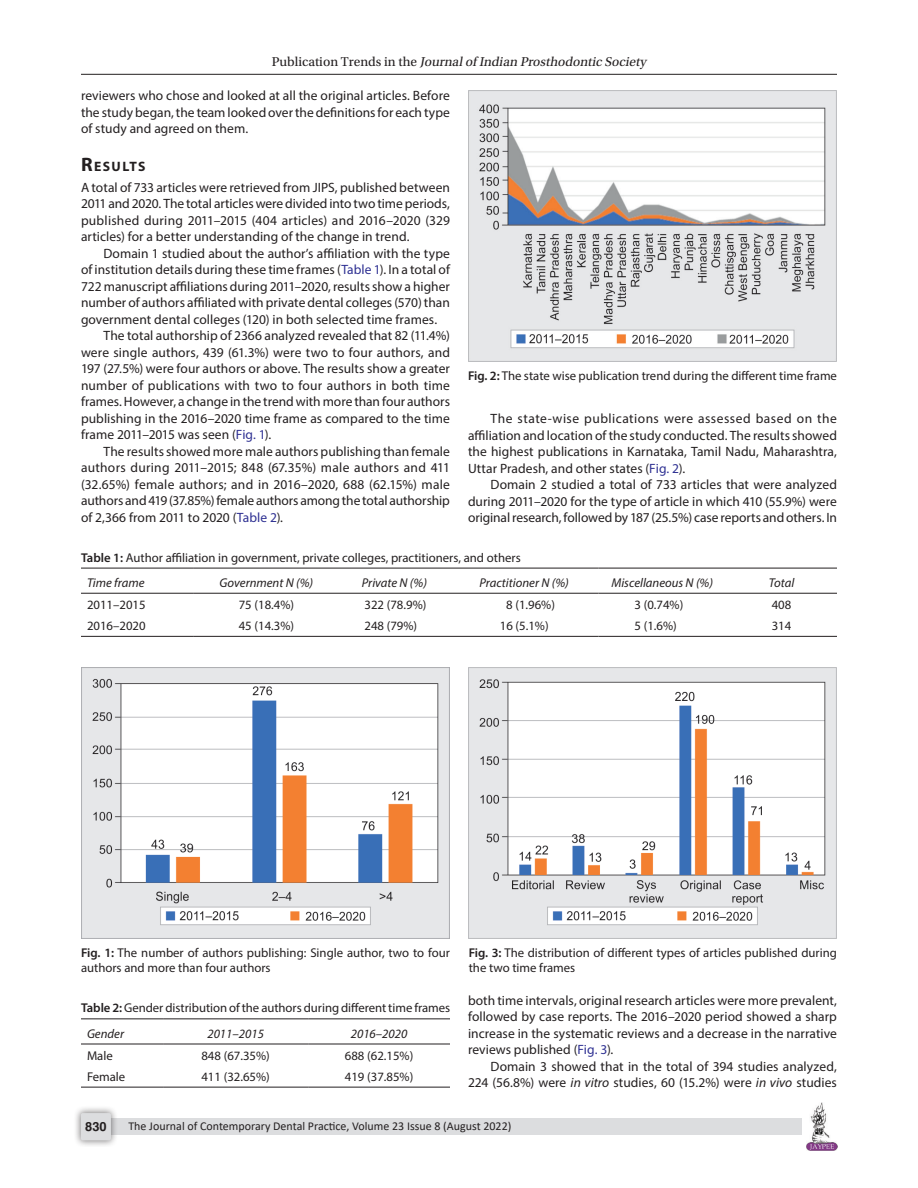
<style>
.page{position:relative;width:918px;height:1188px;background:#fff}
.page>*{position:absolute;margin:0;border:0;box-sizing:border-box;transform-origin:0 0}
.Head-1{font:700 13.65px "Myriad Pro";letter-spacing:.105em;color:#231f20}
.Para-Indent{font:13.5px/16.5px "Myriad Pro";color:#231f20;text-align:justify}
.Para-NoIndent{font:13.5px/16.5px "Myriad Pro";letter-spacing:.005em;color:#231f20;text-align:justify}
.t1{font:italic 13.5px "Utopia Std";color:#231f20}
.FigCaption{font:12.75px/15.3px "Myriad Pro";color:#231f20}
.TableBody{font:12.75px "Myriad Pro";color:#231f20}
.TableCaption{font:12.75px "Myriad Pro";letter-spacing:-.005em;color:#231f20}
.TableHeader{font:italic 12.75px "Myriad Pro";color:#231f20}
.t2{font:700 12.75px "Helvetica LT Std";color:#231f20}
.t3{font:12px "Calibri";color:#231f20}
.s1{font-style:normal}
.s2{font-size:19.5px}
.s3{color:#2e3092}
.s4{font-weight:600}
.s5{font-style:italic}
</style>
<div class="page">
<hr style="left:81px;top:74px;width:756px;height:1px;background:#231f20">
<img style="left:807px;top:1103px;width:30px;height:48px">
<div style="left:96px;top:1119px;width:706px;height:16px;background:#dcdddf"></div>
<div style="left:73px;top:1106px;width:45px;height:41px;background:#231f20;opacity:.61"></div>
<div style="left:81px;top:1113px;width:30px;height:27px;background:#dcdddf;border-radius:2px"></div>
<img style="left:81px;top:667px;width:368px;height:272px">
<hr style="left:81px;top:568px;width:113px;height:1px;background:#231f20">
<hr style="left:194px;top:568px;width:145px;height:1px;background:#231f20">
<hr style="left:339px;top:568px;width:111px;height:1px;background:#231f20">
<hr style="left:450px;top:568px;width:148px;height:1px;background:#231f20">
<hr style="left:598px;top:568px;width:128px;height:1px;background:#231f20">
<hr style="left:726px;top:568px;width:111px;height:1px;background:#231f20">
<hr style="left:81px;top:593px;width:113px;height:1px;background:#231f20">
<hr style="left:194px;top:593px;width:145px;height:1px;background:#231f20">
<hr style="left:339px;top:593px;width:111px;height:1px;background:#231f20">
<hr style="left:450px;top:593px;width:148px;height:1px;background:#231f20">
<hr style="left:598px;top:593px;width:128px;height:1px;background:#231f20">
<hr style="left:726px;top:593px;width:111px;height:1px;background:#231f20">
<hr style="left:81px;top:636px;width:113px;height:1px;background:#231f20">
<hr style="left:194px;top:636px;width:145px;height:1px;background:#231f20">
<hr style="left:339px;top:636px;width:111px;height:1px;background:#231f20">
<hr style="left:450px;top:636px;width:148px;height:1px;background:#231f20">
<hr style="left:598px;top:636px;width:128px;height:1px;background:#231f20">
<hr style="left:726px;top:636px;width:111px;height:1px;background:#231f20">
<hr style="left:81px;top:1018px;width:82px;height:1px;background:#231f20">
<hr style="left:163px;top:1018px;width:145px;height:1px;background:#231f20">
<hr style="left:308px;top:1018px;width:142px;height:1px;background:#231f20">
<hr style="left:81px;top:1044px;width:82px;height:1px;background:#231f20">
<hr style="left:163px;top:1044px;width:145px;height:1px;background:#231f20">
<hr style="left:308px;top:1044px;width:142px;height:1px;background:#231f20">
<hr style="left:81px;top:1087px;width:82px;height:1px;background:#231f20">
<hr style="left:163px;top:1087px;width:145px;height:1px;background:#231f20">
<hr style="left:308px;top:1087px;width:142px;height:1px;background:#231f20">
<img style="left:468px;top:90px;width:368px;height:271px">
<img style="left:469px;top:667px;width:368px;height:272px">
<p class="t1" style="left:272px;top:55px;width:376px"><span class="s1">P u b l i c a t i o n T r e n d s i n t h e</span> Journalof Indian Prosthodontic Society</p>
<p class="Para-NoIndent" style="left:81px;top:87px;width:371px">reviewers who chose and looked at all the original articles. Before the study began, the team looked over the definitions for each type of study and agreed on them.</p>
<p class="Head-1" style="left:81px;top:157px;width:66px"><span class="s2">R</span>ESULTS</p>
<p class="Para-NoIndent" style="left:81px;top:179px;width:371px">A total of 733 articles were retrieved from JIPS, published between 2011 and 2020. The total articles were divided into two time periods, published during 2011–2015 (404 articles) and 2016–2020 (329 articles) for a better understanding of the change in trend.</p>
<p class="Para-Indent" style="left:81px;top:245px;width:371px;text-indent:22px">Domain 1 studied about the author’s affiliation with the type of institution details during these time frames (<span class="s3">Table 1</span>). In a total of 722 manuscript affiliations during 2011–2020, results show a higher number of authors affiliated with private dental colleges (570) than government dental colleges (120) in both selected time frames.</p>
<p class="Para-Indent" style="left:81px;top:327px;width:371px;text-indent:22px">The total authorship of 2366 analyzed revealed that 82 (11.4%) were single authors, 439 (61.3%) were two to four authors, and 197 (27.5%) were four authors or above. The results show a greater number of publications with two to four authors in both time frames. However, a change in the trend with more than four authors publishing in the 2016–2020 time frame as compared to the time frame 2011–2015 was seen (<span class="s3">Fig. 1</span>).</p>
<p class="Para-Indent" style="left:81px;top:443px;width:371px;text-indent:22px">The results showed more male authors publishing than female authors during 2011–2015; 848 (67.35%) male authors and 411 (32.65%) female authors; and in 2016–2020, 688 (62.15%) male authors and 419 (37.85%) female authors among the total authorship of 2,366 from 2011 to 2020 (<span class="s3">Table 2</span>).</p>
<p class="FigCaption" style="left:468px;top:368px;width:371px"><span class="s4">Fig. 2:</span> The state wise publication trend during the different time frame</p>
<p class="Para-Indent" style="left:468px;top:410px;width:370px;text-indent:22px">The state-wise publications were assessed based on the affiliation and location of the study conducted. The results showed the highest publications in Karnataka, Tamil Nadu, Maharashtra, Uttar Pradesh, and other states (<span class="s3">Fig. 2</span>).</p>
<p class="Para-Indent" style="left:468px;top:476px;width:371px;text-indent:22px">Domain 2 studied a total of 733 articles that were analyzed during 2011–2020 for the type of article in which 410 (55.9%) were original research, followed by 187 (25.5%) case reports and others. In</p>
<p class="TableCaption" style="left:81px;top:550px;width:441px"><span class="s4">Table 1:</span> Author affiliation in government, private colleges, practitioners, and others</p>
<p class="TableHeader" style="left:87px;top:575px;width:59px">Time frame</p>
<p class="TableHeader" style="left:220px;top:575px;width:95px">Government N (%)</p>
<p class="TableHeader" style="left:362px;top:575px;width:67px">Private N (%)</p>
<p class="TableHeader" style="left:480px;top:575px;width:91px">Practitioner N (%)</p>
<p class="TableHeader" style="left:611px;top:575px;width:103px">Miscellaneous N (%)</p>
<p class="TableHeader" style="left:769px;top:575px;width:27px">Total</p>
<p class="TableBody" style="left:87px;top:597px;width:60px">2011–2015</p>
<p class="TableBody" style="left:239px;top:597px;width:57px">75 (18.4%)</p>
<p class="TableBody" style="left:364px;top:597px;width:63px">322 (78.9%)</p>
<p class="TableBody" style="left:506px;top:597px;width:50px">8 (1.96%)</p>
<p class="TableBody" style="left:634px;top:597px;width:50px">3 (0.74%)</p>
<p class="TableBody" style="left:772px;top:597px;width:21px">408</p>
<p class="TableBody" style="left:87px;top:618px;width:60px">2016–2020</p>
<p class="TableBody" style="left:239px;top:618px;width:57px">45 (14.3%)</p>
<p class="TableBody" style="left:364px;top:618px;width:54px">248 (79%)</p>
<p class="TableBody" style="left:500px;top:618px;width:50px">16 (5.1%)</p>
<p class="TableBody" style="left:634px;top:618px;width:44px">5 (1.6%)</p>
<p class="TableBody" style="left:772px;top:618px;width:21px">314</p>
<p class="FigCaption" style="left:81px;top:945px;width:370px"><span class="s4">Fig. 1:</span> The number of authors publishing: Single author, two to four authors and more than four authors</p>
<p class="TableCaption" style="left:81px;top:1000px;width:371px"><span class="s4">Table 2:</span> Gender distribution of the authors during different time frames</p>
<p class="TableHeader" style="left:87px;top:1026px;width:39px">Gender</p>
<p class="TableHeader" style="left:207px;top:1026px;width:58px">2011–2015</p>
<p class="TableHeader" style="left:351px;top:1026px;width:58px">2016–2020</p>
<p class="TableBody" style="left:87px;top:1047px;width:27px">Male</p>
<p class="TableBody" style="left:201px;top:1047px;width:70px">848 (67.35%)</p>
<p class="TableBody" style="left:345px;top:1047px;width:70px">688 (62.15%)</p>
<p class="TableBody" style="left:87px;top:1069px;width:40px">Female</p>
<p class="TableBody" style="left:201px;top:1069px;width:70px">411 (32.65%)</p>
<p class="TableBody" style="left:345px;top:1069px;width:70px">419 (37.85%)</p>
<p class="FigCaption" style="left:469px;top:945px;width:370px"><span class="s4">Fig. 3:</span> The distribution of different types of articles published during the two time frames</p>
<p class="Para-Indent" style="left:468px;top:992px;width:371px">both time intervals, original research articles were more prevalent, followed by case reports. The 2016–2020 period showed a sharp increase in the systematic reviews and a decrease in the narrative reviews published (<span class="s3">Fig. 3</span>).</p>
<p class="Para-Indent" style="left:468px;top:1058px;width:371px;text-align:right">Domain 3 showed that in the total of 394 studies analyzed,<br>224 (56.8%) were <span class="s5">in vitro</span> studies, 60 (15.2%) were <span class="s5">in vivo</span> studies</p>
<p class="t2" style="left:85px;top:1119px;width:23px">830</p>
<p class="t3" style="left:128px;top:1117px;width:384px">The Journal of Contemporary Dental Practice, Volume 23 Issue 8 (August 2022)</p>
</div>
